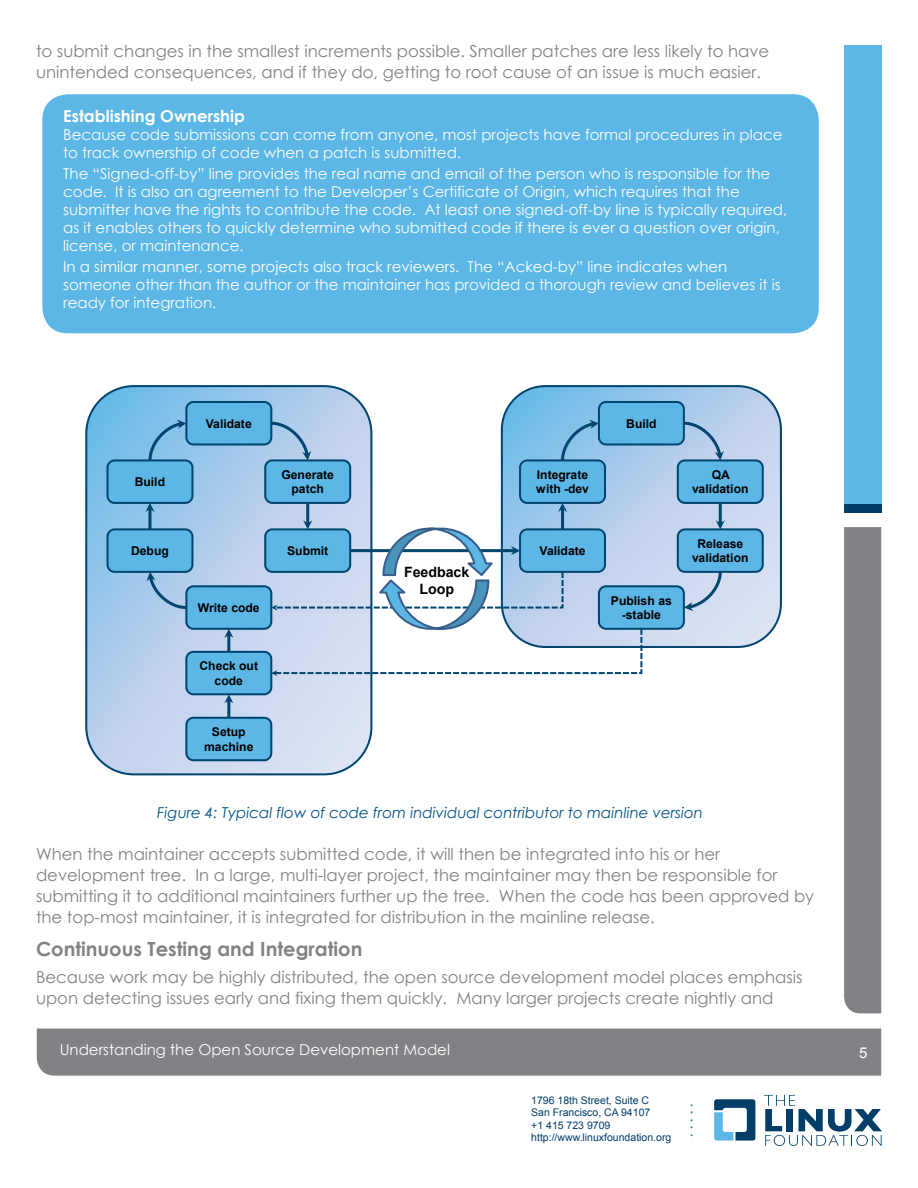
<style>
.page{position:relative;width:918px;height:1188px;background:#fff}
.page>*{position:absolute;margin:0;border:0;box-sizing:border-box;transform-origin:0 0}
.t1{font:700 19.5px "Century Gothic";color:#818285}
.t2{font:16.5px/21px "Century Gothic";color:#818285}
.t3{font:700 16.5px "Century Gothic";color:#fff}
.t4{font:15px/18px "Century Gothic";color:#fff}
.t5{font:italic 15px "Century Gothic";color:#005288}
.t6{font:15px "Century Gothic";color:#277f3e}
.t7{font:15px "Arial";color:#fff}
.t8{font:700 14.25px/17px "Arial";letter-spacing:-.005em;color:#000;text-align:center}
.t9{font:700 12.15px/14.5px "Arial";color:#000;text-align:center}
.t10{font:10.5px/12.6px "Arial";color:#003e69}
</style>
<div class="page">
<div style="left:37px;top:1029px;width:844px;height:47px;background:#818285"></div>
<svg style="left:714px;top:1099px;width:41px;height:42px"></svg>
<svg style="left:764px;top:1095px;width:118px;height:51px"></svg>
<div style="left:844px;top:45px;width:37px;height:459px;background:#5cb7e7"></div>
<div style="left:844px;top:504px;width:37px;height:9px;background:#003e69"></div>
<div style="left:844px;top:527px;width:37px;height:486px;background:#818285"></div>
<div style="left:42px;top:94px;width:777px;height:239px;background:#5cb7e7;border-radius:26px"></div>
<svg style="left:86px;top:386px;width:285px;height:388px"></svg>
<div style="left:85px;top:385px;width:287px;height:390px;border:2px solid #00466f;border-radius:48px"></div>
<svg style="left:502px;top:387px;width:277px;height:260px"></svg>
<div style="left:501px;top:385px;width:281px;height:263px;border:2px solid #00466f;border-radius:43px"></div>
<div style="left:186px;top:718px;width:85px;height:42px;background:#5cb7e7;border-radius:7px"></div>
<div style="left:185px;top:717px;width:87px;height:44px;border:2px solid #00466f;border-radius:7px"></div>
<div style="left:186px;top:652px;width:85px;height:42px;background:#5cb7e7;border-radius:7px"></div>
<div style="left:185px;top:651px;width:87px;height:44px;border:2px solid #00466f;border-radius:7px"></div>
<div style="left:186px;top:586px;width:85px;height:43px;background:#5cb7e7;border-radius:7px"></div>
<div style="left:185px;top:585px;width:87px;height:45px;border:2px solid #00466f;border-radius:7px"></div>
<div style="left:108px;top:529px;width:84px;height:43px;background:#5cb7e7;border-radius:7px"></div>
<div style="left:107px;top:528px;width:86px;height:45px;border:2px solid #00466f;border-radius:7px"></div>
<div style="left:108px;top:460px;width:84px;height:43px;background:#5cb7e7;border-radius:7px"></div>
<div style="left:107px;top:459px;width:86px;height:45px;border:2px solid #00466f;border-radius:7px"></div>
<div style="left:186px;top:402px;width:85px;height:42px;background:#5cb7e7;border-radius:7px"></div>
<div style="left:185px;top:401px;width:87px;height:44px;border:2px solid #00466f;border-radius:7px"></div>
<div style="left:265px;top:460px;width:85px;height:43px;background:#5cb7e7;border-radius:7px"></div>
<div style="left:264px;top:459px;width:87px;height:45px;border:2px solid #00466f;border-radius:7px"></div>
<div style="left:265px;top:529px;width:85px;height:43px;background:#5cb7e7;border-radius:7px"></div>
<div style="left:264px;top:528px;width:87px;height:45px;border:2px solid #00466f;border-radius:7px"></div>
<div style="left:520px;top:460px;width:85px;height:43px;background:#5cb7e7;border-radius:7px"></div>
<div style="left:519px;top:459px;width:87px;height:45px;border:2px solid #00466f;border-radius:7px"></div>
<div style="left:599px;top:402px;width:85px;height:42px;background:#5cb7e7;border-radius:7px"></div>
<div style="left:598px;top:401px;width:87px;height:44px;border:2px solid #00466f;border-radius:7px"></div>
<div style="left:678px;top:460px;width:85px;height:43px;background:#5cb7e7;border-radius:7px"></div>
<div style="left:677px;top:459px;width:87px;height:45px;border:2px solid #00466f;border-radius:7px"></div>
<div style="left:678px;top:529px;width:85px;height:43px;background:#5cb7e7;border-radius:7px"></div>
<div style="left:677px;top:528px;width:87px;height:45px;border:2px solid #00466f;border-radius:7px"></div>
<div style="left:599px;top:586px;width:85px;height:43px;background:#5cb7e7;border-radius:7px"></div>
<div style="left:598px;top:585px;width:87px;height:45px;border:2px solid #00466f;border-radius:7px"></div>
<svg style="left:224px;top:694px;width:9px;height:24px"></svg>
<svg style="left:224px;top:629px;width:9px;height:23px"></svg>
<svg style="left:146px;top:572px;width:40px;height:37px"></svg>
<svg style="left:145px;top:503px;width:10px;height:26px"></svg>
<svg style="left:148px;top:420px;width:38px;height:40px"></svg>
<svg style="left:716px;top:503px;width:9px;height:26px"></svg>
<svg style="left:271px;top:422px;width:40px;height:38px"></svg>
<svg style="left:561px;top:420px;width:38px;height:40px"></svg>
<svg style="left:684px;top:422px;width:40px;height:38px"></svg>
<svg style="left:684px;top:572px;width:38px;height:39px"></svg>
<svg style="left:271px;top:503px;width:371px;height:173px"></svg>
<p class="t2" style="left:36px;top:41px;width:735px">to submit changes in the smallest increments possible. Smaller patches are less likely to have unintended consequences, and if they do, getting to root cause of an issue is much easier.</p>
<p class="t3" style="left:63px;top:106px;width:183px">Establishing Ownership</p>
<p class="t4" style="left:63px;top:125px;width:721px">Because code submissions can come from anyone, most projects have formal procedures in place to track ownership of code when a patch is submitted.</p>
<p class="t4" style="left:63px;top:164px;width:726px">The “Signed-off-by” line provides the real name and email of the person who is responsible for the code. It is also an agreement to the Developer’s Certificate of Origin, which requires that the submitter have the rights to contribute the code. At least one signed-off-by line is typically required, as it enables others to quickly determine who submitted code if there is ever a question over origin, license, or maintenance.</p>
<p class="t4" style="left:63px;top:257px;width:719px">In a similar manner, some projects also track reviewers. The “Acked-by” line indicates when someone other than the author or the maintainer has provided a thorough review and believes it is ready for integration.</p>
<p class="t9" style="left:135px;top:475px;width:32px">Build</p>
<p class="t9" style="left:131px;top:544px;width:39px">Debug</p>
<p class="t9" style="left:206px;top:417px;width:48px">Validate</p>
<p class="t9" style="left:198px;top:601px;width:63px">Write code</p>
<p class="t9" style="left:200px;top:659px;width:60px">Check out code</p>
<p class="t9" style="left:204px;top:725px;width:51px">Setup machine</p>
<p class="t9" style="left:281px;top:468px;width:54px">Generate patch</p>
<p class="t9" style="left:536px;top:468px;width:54px;text-align:left">Integrate with -dev</p>
<p class="t9" style="left:287px;top:544px;width:43px">Submit</p>
<p class="t9" style="left:539px;top:544px;width:48px">Validate</p>
<p class="t8" style="left:404px;top:564px;width:67px">Feedback<br>Loop</p>
<p class="t9" style="left:626px;top:417px;width:32px">Build</p>
<p class="t9" style="left:611px;top:594px;width:62px">Publish as -stable</p>
<p class="t9" style="left:692px;top:468px;width:58px">QA validation</p>
<p class="t9" style="left:692px;top:537px;width:58px">Release validation</p>
<p class="t5" style="left:157px;top:803px;width:547px">Figure 4: Typical flow of code from individual contributor to mainline version</p>
<p class="t2" style="left:36px;top:843px;width:780px">When the maintainer accepts submitted code, it will then be integrated into his or her development tree. In a large, multi-layer project, the maintainer may then be responsible for submitting it to additional maintainers further up the tree. When the code has been approved by the top-most maintainer, it is integrated for distribution in the mainline release.</p>
<h1 class="t1" style="left:36px;top:937px;width:328px">Continuous Testing and Integration</h1>
<p class="t2" style="left:36px;top:966px;width:768px">Because work may be highly distributed, the open source development model places emphasis upon detecting issues early and fixing them quickly. Many larger projects create nightly and</p>
<p class="t4" style="left:60px;top:1040px;width:392px">Understanding the Open Source Development Model</p>
<p class="t7" style="left:859px;top:1043px;width:10px">5</p>
<p class="t10" style="left:531px;top:1094px;width:142px">1796 18th Street, Suite C<br>San Francisco, CA 94107<br>+1 415 723 9709 http://www.linuxfoundation.org</p>
<p class="t6" style="left:689px;top:1091px;width:6px">.</p>
<p class="t6" style="left:689px;top:1099px;width:6px">.</p>
<p class="t6" style="left:689px;top:1106px;width:6px">.</p>
<p class="t6" style="left:689px;top:1114px;width:6px">.</p>
<p class="t6" style="left:689px;top:1121px;width:6px">.</p>
</div>
